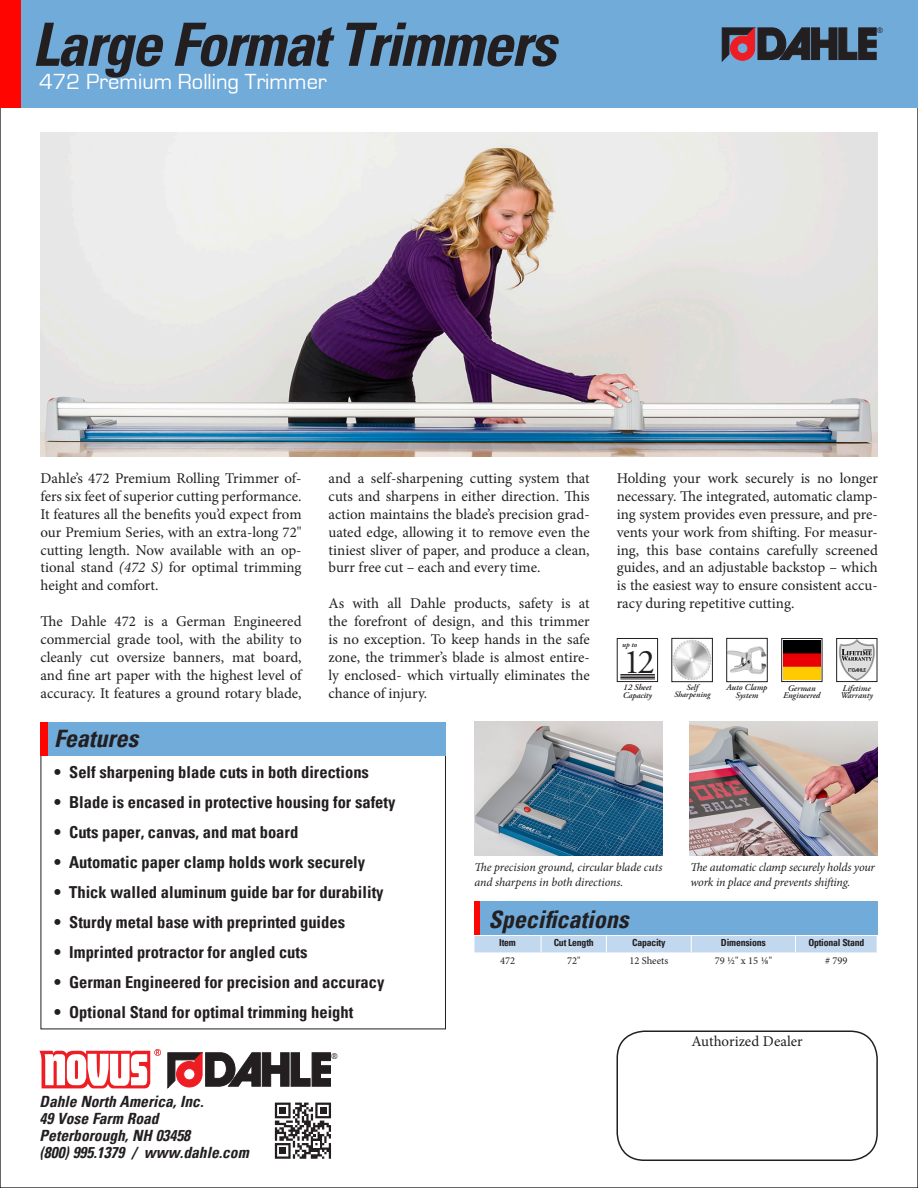
<style>
.page{position:relative;width:918px;height:1188px;background:#fff}
.page>*{position:absolute;margin:0;border:0;box-sizing:border-box;transform-origin:0 0}
.t1{font:italic 700 condensed 60px "Univers";letter-spacing:-.03em;color:#231f20}
.t2{font:34.5px "Adobe Garamond Pro";color:#231f20}
.t3{font:italic 700 condensed 24px "Univers";color:#231f20}
.t4{font:22.5px "Eurostile";color:#fff}
.t5{font:700 condensed 16.5px "Univers";color:#231f20}
.t6{font:italic 700 condensed 15.45px/17.1px "Univers";color:#231f20}
.t7{font:14.85px/17.9px "Minion Pro";color:#231f20;text-align:justify}
.t8{font:italic 12px/14.4px "Minion Pro";letter-spacing:-.015em;color:#231f20}
.t9{font:10.5px "Minion Pro";color:#231f20}
.t10{font:700 condensed 9.75px "Univers";letter-spacing:-.02em;color:#231f20}
.t11{font:9px "Trebuchet MS";color:#231f20}
.t12{font:italic 600 8.7px/7.5px "Adobe Garamond Pro";color:#231f20}
.t13{font:8.55px "Trebuchet MS";color:#231f20}
.t14{font:italic 600 8.25px/7.5px "Adobe Garamond Pro";color:#231f20;text-align:center}
.t15{font:italic 600 7.65px "Adobe Garamond Pro";color:#231f20}
.s1{font-style:italic}
</style>
<div class="page">
<div style="left:616px;top:1030px;width:262px;height:131px;border:2px solid #231f20;border-radius:27px"></div>
<svg style="left:168px;top:1052px;width:163px;height:36px"></svg>
<svg style="left:39px;top:1049px;width:122px;height:39px"></svg>
<svg style="left:274px;top:1102px;width:57px;height:57px"></svg>
<svg style="left:275px;top:1103px;width:56px;height:56px"></svg>
<div style="left:0;top:0;width:918px;height:108px;background:#71abda"></div>
<div style="left:0;top:0;width:20px;height:108px;background:#ff0501"></div>
<svg style="left:722px;top:27px;width:154px;height:35px"></svg>
<img style="left:40px;top:133px;width:838px;height:324px">
<img style="left:838px;top:640px;width:37px;height:40px">
<div style="left:836px;top:638px;width:42px;height:44px;border:1px solid #231f20"></div>
<div style="left:781px;top:638px;width:42px;height:44px;border:1px solid #231f20"></div>
<img style="left:783px;top:640px;width:38px;height:40px">
<img style="left:673px;top:640px;width:38px;height:40px">
<div style="left:671px;top:638px;width:42px;height:44px;border:1px solid #231f20"></div>
<img style="left:728px;top:646px;width:38px;height:28px">
<div style="left:726px;top:638px;width:42px;height:44px;border:1px solid #231f20"></div>
<div style="left:617px;top:638px;width:41px;height:44px;border:1px solid #231f20"></div>
<hr style="left:620px;top:679px;width:35px;height:1px;background:#231f20">
<hr style="left:620px;top:677px;width:35px;height:1px;background:#231f20">
<hr style="left:620px;top:676px;width:35px;height:1px;background:#231f20">
<hr style="left:620px;top:674px;width:35px;height:1px;background:#231f20">
<div style="left:474px;top:936px;width:403px;height:16px;background:#c2d8ef"></div>
<div style="left:474px;top:902px;width:404px;height:33px;background:#71abda"></div>
<div style="left:474px;top:902px;width:6px;height:33px;background:#ff0501"></div>
<img style="left:474px;top:722px;width:188px;height:133px">
<img style="left:690px;top:722px;width:188px;height:133px">
<div style="left:40px;top:722px;width:406px;height:34px;background:#71abda"></div>
<div style="left:40px;top:722px;width:8px;height:34px;background:#ff0501"></div>
<p class="t1" style="left:32px;top:8px;width:525px">Large Format Trimmers</p>
<p class="t4" style="left:39px;top:69px;width:289px">472 Premium Rolling Trimmer</p>
<p class="t13" style="left:877px;top:25px;width:8px">®</p>
<p class="t7" style="left:40px;top:469px;width:263px">Dahle’s 472 Premium Rolling Trimmer of&shy;fers six feet of superior cutting performance.<br>It features all the benefits you’d expect from our Premium Series, with an extra-long 72" cutting length. Now available with an op&shy;tional stand <span class="s1">(472 S)</span> for optimal trimming height and comfort.</p>
<p class="t7" style="left:40px;top:613px;width:263px">The Dahle 472 is a German Engineered commercial grade tool, with the ability to cleanly cut oversize banners, mat board, and fine art paper with the highest level of accuracy. It features a ground rotary blade,</p>
<p class="t3" style="left:54px;top:724px;width:85px">Features</p>
<p class="t7" style="left:329px;top:469px;width:263px">and a self-sharpening cutting system that cuts and sharpens in either direction. This action maintains the blade’s precision grad&shy;uated edge, allowing it to remove even the tiniest sliver of paper, and produce a clean, burr free cut – each and every time.</p>
<p class="t7" style="left:329px;top:595px;width:263px">As with all Dahle products, safety is at the forefront of design, and this trimmer is no exception. To keep hands in the safe zone, the trimmer’s blade is almost entire&shy;ly enclosed- which virtually eliminates the chance of injury.</p>
<p class="t7" style="left:617px;top:469px;width:263px">Holding your work securely is no longer necessary. The integrated, automatic clamp&shy;ing system provides even pressure, and pre&shy;vents your work from shifting. For measur&shy;ing, this base contains carefully screened guides, and an adjustable backstop – which is the easiest way to ensure consistent accu&shy;racy during repetitive cutting.</p>
<p class="t15" style="left:622px;top:640px;width:17px">up to</p>
<p class="t2" style="left:624px;top:641px;width:33px">12</p>
<p class="t12" style="left:623px;top:684px;width:31px">12 Sheet<br>Capacity</p>
<p class="t14" style="left:674px;top:684px;width:38px">Self<br>Sharpening</p>
<p class="t12" style="left:726px;top:684px;width:43px;text-align:center">Auto Clamp<br>System</p>
<p class="t12" style="left:783px;top:684px;width:39px;text-align:center">German<br>Engineered</p>
<p class="t12" style="left:840px;top:685px;width:34px">Lifetime<br>Warranty</p>
<p class="t5" style="left:54px;top:762px;width:316px">• Self sharpening blade cuts in both directions</p>
<p class="t5" style="left:54px;top:792px;width:343px">• Blade is encased in protective housing for safety</p>
<p class="t5" style="left:54px;top:822px;width:246px">• Cuts paper, canvas, and mat board</p>
<p class="t5" style="left:54px;top:852px;width:313px">• Automatic paper clamp holds work securely</p>
<p class="t5" style="left:54px;top:882px;width:331px">• Thick walled aluminum guide bar for durability</p>
<p class="t5" style="left:54px;top:912px;width:293px">• Sturdy metal base with preprinted guides</p>
<p class="t5" style="left:54px;top:942px;width:255px">• Imprinted protractor for angled cuts</p>
<p class="t5" style="left:54px;top:972px;width:332px">• German Engineered for precision and accuracy</p>
<p class="t5" style="left:54px;top:1002px;width:301px">• Optional Stand for optimal trimming height</p>
<p class="t6" style="left:40px;top:1093px;width:211px">Dahle North America, Inc.<br>49 Vose Farm Road<br>Peterborough, NH 03458<br>(800) 995.1379 / www.dahle.com</p>
<p class="t11" style="left:331px;top:1050px;width:8px">®</p>
<p class="t8" style="left:474px;top:860px;width:190px">The precision ground, circular blade cuts and sharpens in both directions.</p>
<p class="t8" style="left:690px;top:860px;width:186px">The automatic clamp securely holds your work in place and prevents shifting.</p>
<p class="t3" style="left:489px;top:905px;width:142px">Specifications</p>
<p class="t10" style="left:499px;top:936px;width:18px">Item</p>
<p class="t10" style="left:554px;top:936px;width:41px">Cut Length</p>
<p class="t10" style="left:632px;top:936px;width:35px">Capacity</p>
<p class="t10" style="left:721px;top:936px;width:46px">Dimensions</p>
<p class="t10" style="left:808px;top:936px;width:57px">Optional Stand</p>
<p class="t9" style="left:500px;top:953px;width:17px">472</p>
<p class="t9" style="left:567px;top:953px;width:15px">72"</p>
<p class="t9" style="left:629px;top:953px;width:40px">12 Sheets</p>
<p class="t9" style="left:715px;top:953px;width:59px">79 1/2" x 15 1/8"</p>
<p class="t9" style="left:825px;top:953px;width:24px"># 799</p>
<p class="t7" style="left:692px;top:1033px;width:113px">Authorized Dealer</p>
</div>
